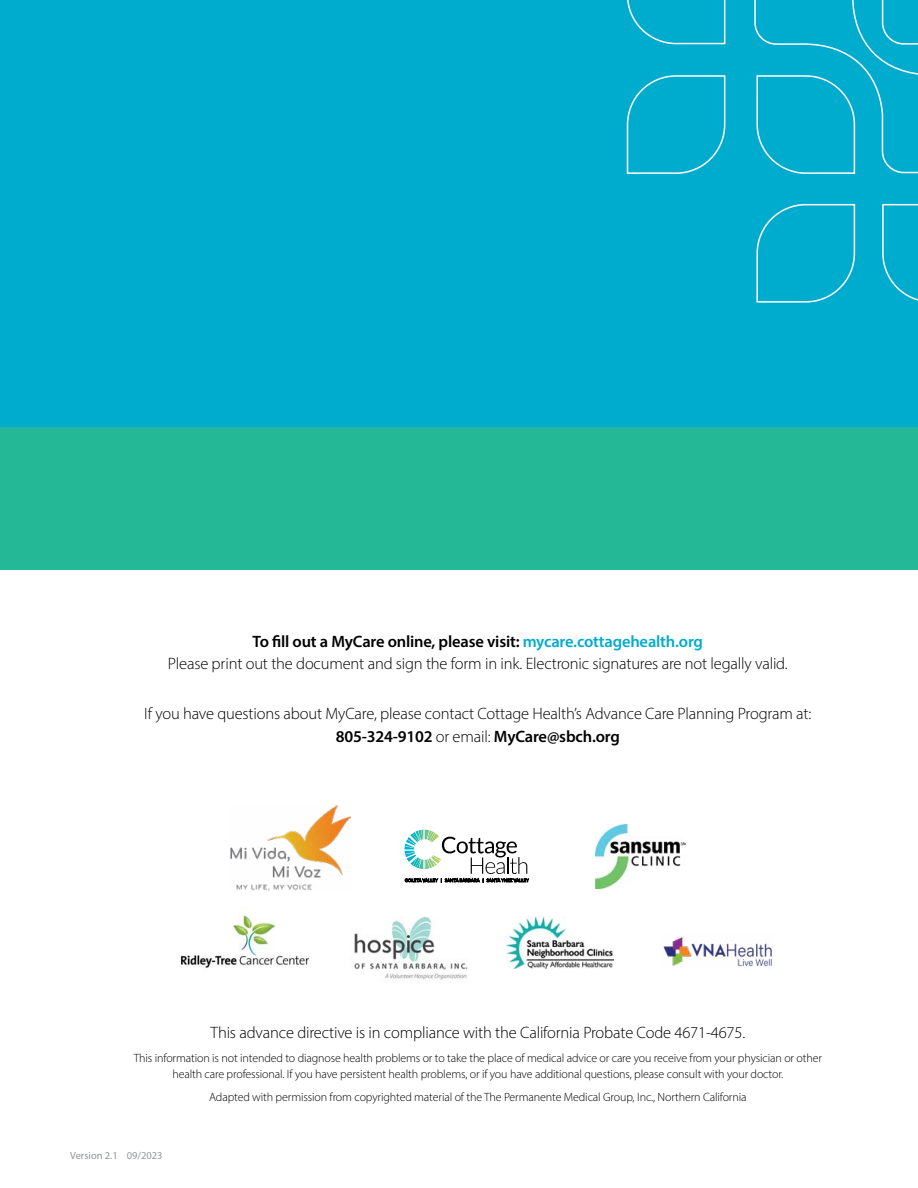
<style>
.page{position:relative;width:918px;height:1188px;background:#fff}
.page>*{position:absolute;margin:0;border:0;box-sizing:border-box;transform-origin:0 0}
.t1{font:300 16.5px/22.5px "Myriad Pro";letter-spacing:-.01em;color:#000;text-align:center}
.t2{font:300 12px/16.5px "Myriad Pro";letter-spacing:-.01em;color:#000;text-align:center}
.t3{font:10.5px "Myriad Pro";color:#939598}
.s1{font-weight:600}
.s2{font-weight:600;color:#00accd}
</style>
<div class="page">
<div style="left:0;top:0;width:918px;height:568px;background:#00accd"></div>
<div style="left:0;top:427px;width:918px;height:143px;background:#25b897"></div>
<svg style="left:626px;top:0;width:292px;height:303px"></svg>
<svg style="left:404px;top:830px;width:125px;height:53px"></svg>
<img style="left:596px;top:824px;width:89px;height:65px">
<img style="left:354px;top:916px;width:114px;height:66px">
<img style="left:180px;top:910px;width:131px;height:58px">
<img style="left:230px;top:806px;width:120px;height:85px">
<img style="left:663px;top:937px;width:109px;height:30px">
<img style="left:507px;top:916px;width:106px;height:52px">
<p class="t1" style="left:168px;top:630px;width:621px"><span class="s1">To fill out a MyCare online, please visit:</span> <span class="s2">mycare.cottagehealth.org<br></span>Please print out the document and sign the form in ink. Electronic signatures are not legally valid.</p>
<p class="t1" style="left:144px;top:702px;width:669px">If you have questions about MyCare, please contact Cottage Health’s Advance Care Planning Program at:<br><span class="s1">805-324-9102</span> or email: <span class="s1">MyCare@sbch.org</span></p>
<p class="t1" style="left:211px;top:1022px;width:536px">This advance directive is in compliance with the California Probate Code 4671-4675.</p>
<p class="t2" style="left:134px;top:1049px;width:690px">This information is not intended to diagnose health problems or to take the place of medical advice or care you receive from your physician or other health care professional. If you have persistent health problems, or if you have additional questions, please consult with your doctor.</p>
<p class="t2" style="left:209px;top:1089px;width:539px">Adapted with permission from copyrighted material of the The Permanente Medical Group, Inc., Northern California</p>
<p class="t3" style="left:70px;top:1149px;width:94px">Version 2.1 09/2023</p>
</div>
